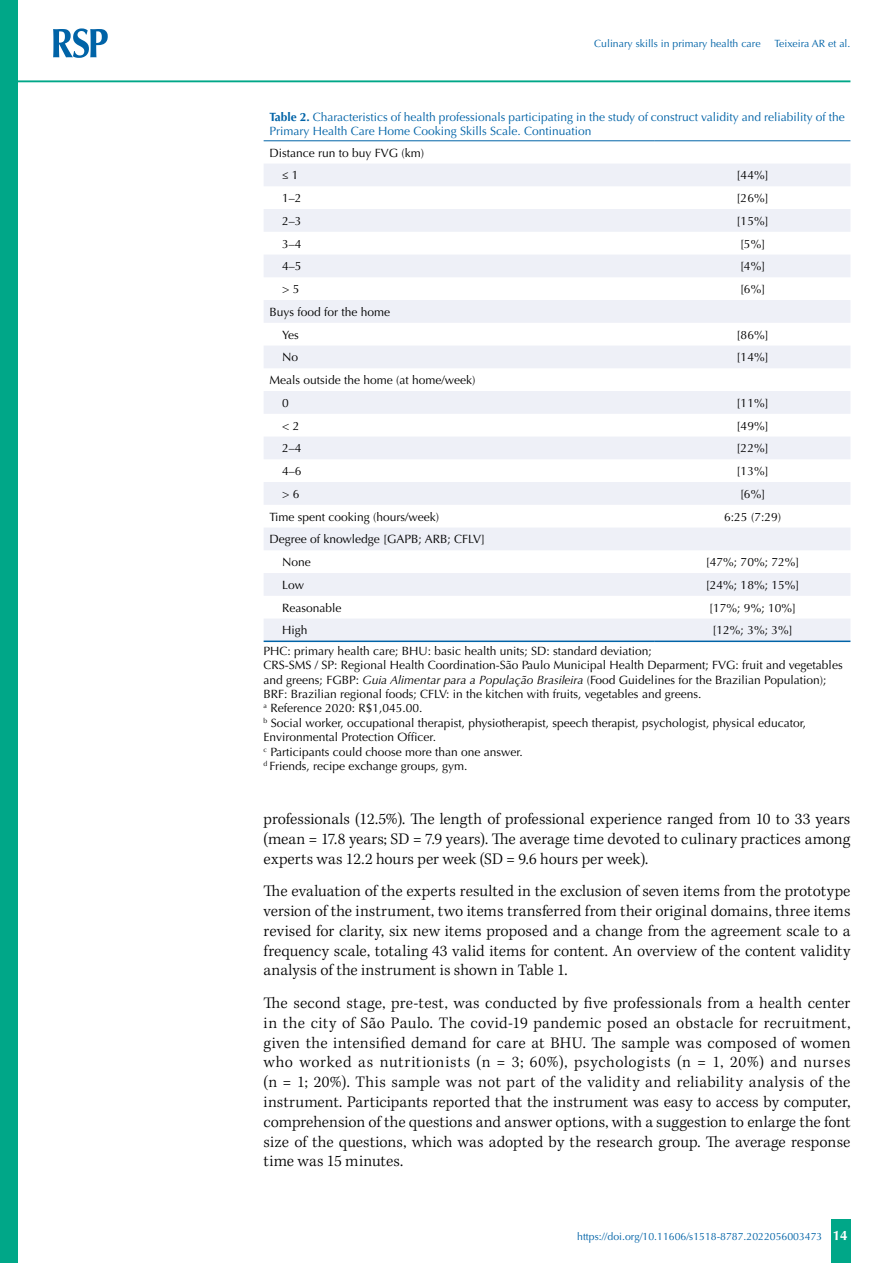
<style>
.page{position:relative;width:893px;height:1263px;background:#fff}
.page>*{position:absolute;margin:0;border:0;box-sizing:border-box;transform-origin:0 0}
.t1{font:300 16.5px/19.8px "Kepler Std";letter-spacing:.005em;color:#000;text-align:justify}
.t2{font:700 13.5px "Optima LT Std";color:#fff}
.t3{font:12px/14.4px "Optima LT Std";color:#000}
.t4{font:12px/14.2px "Optima LT Std";color:#0063a7}
.t5{font:10.5px "Optima LT Std";color:#0063a7}
.s1{font-weight:700}
.s2{font-style:italic}
</style>
<div class="page">
<div style="left:831px;top:1220px;width:20px;height:43px;background:#00a788"></div>
<div style="left:0;top:0;width:18px;height:1263px;background:#00a788"></div>
<svg style="left:53px;top:28px;width:55px;height:30px"></svg>
<hr style="left:18px;top:80px;width:832px;height:2px;background:#00a788">
<svg style="left:264px;top:164px;width:586px;height:476px;fill:#eef0f7"></svg>
<hr style="left:264px;top:640px;width:391px;height:2px;background:#0063a7">
<hr style="left:655px;top:640px;width:195px;height:2px;background:#0063a7">
<hr style="left:264px;top:140px;width:391px;height:1px;background:#0063a7">
<hr style="left:655px;top:140px;width:195px;height:1px;background:#0063a7">
<p class="t5" style="left:594px;top:37px;width:168px">Culinary skills in primary health care</p>
<p class="t5" style="left:774px;top:37px;width:78px">Teixeira AR et al.</p>
<p class="t4" style="left:269px;top:110px;width:577px"><span class="s1">Table 2.</span> Characteristics of health professionals participating in the study of construct validity and reliability of the<br>Primary Health Care Home Cooking Skills Scale. Continuation</p>
<p class="t3" style="left:282px;top:141px;width:143px;line-height:22.8px;text-indent:-13px">Distance run to buy FVG (km) ≤ 1</p>
<p class="t3" style="left:737px;top:168px;width:34px">[44%]</p>
<p class="t3" style="left:282px;top:191px;width:21px">1–2</p>
<p class="t3" style="left:737px;top:191px;width:34px">[26%]</p>
<p class="t3" style="left:282px;top:214px;width:21px">2–3</p>
<p class="t3" style="left:737px;top:214px;width:34px">[15%]</p>
<p class="t3" style="left:282px;top:236px;width:21px">3–4</p>
<p class="t3" style="left:740px;top:236px;width:27px">[5%]</p>
<p class="t3" style="left:282px;top:259px;width:21px">4–5</p>
<p class="t3" style="left:740px;top:259px;width:27px">[4%]</p>
<p class="t3" style="left:282px;top:282px;width:19px">&gt; 5</p>
<p class="t3" style="left:740px;top:282px;width:27px">[6%]</p>
<p class="t3" style="left:282px;top:301px;width:109px;line-height:22.8px;text-indent:-13px">Buys food for the home<br>Yes</p>
<p class="t3" style="left:737px;top:327px;width:34px">[86%]</p>
<p class="t3" style="left:282px;top:350px;width:18px">No</p>
<p class="t3" style="left:737px;top:350px;width:34px">[14%]</p>
<p class="t3" style="left:282px;top:369px;width:195px;line-height:22.8px;text-indent:-13px">Meals outside the home (at home/week)<br>0</p>
<p class="t3" style="left:737px;top:396px;width:34px">[11%]</p>
<p class="t3" style="left:282px;top:418px;width:19px">&lt; 2</p>
<p class="t3" style="left:737px;top:418px;width:34px">[49%]</p>
<p class="t3" style="left:282px;top:441px;width:21px">2–4</p>
<p class="t3" style="left:737px;top:441px;width:34px">[22%]</p>
<p class="t3" style="left:282px;top:464px;width:21px">4–6</p>
<p class="t3" style="left:737px;top:464px;width:34px">[13%]</p>
<p class="t3" style="left:282px;top:487px;width:19px">&gt; 6</p>
<p class="t3" style="left:740px;top:487px;width:27px">[6%]</p>
<p class="t3" style="left:269px;top:509px;width:171px">Time spent cooking (hours/week)</p>
<p class="t3" style="left:724px;top:509px;width:58px">6:25 (7:29)</p>
<p class="t3" style="left:282px;top:528px;width:204px;line-height:22.8px;text-indent:-13px">Degree of knowledge [GAPB; ARB; CFLV]<br>None</p>
<p class="t3" style="left:706px;top:555px;width:95px">[47%; 70%; 72%]</p>
<p class="t3" style="left:282px;top:578px;width:23px">Low</p>
<p class="t3" style="left:706px;top:578px;width:95px">[24%; 18%; 15%]</p>
<p class="t3" style="left:282px;top:601px;width:61px">Reasonable</p>
<p class="t3" style="left:709px;top:601px;width:88px">[17%; 9%; 10%]</p>
<p class="t3" style="left:282px;top:623px;width:27px">High</p>
<p class="t3" style="left:713px;top:623px;width:82px">[12%; 3%; 3%]</p>
<p class="t3" style="left:264px;top:644px;width:580px">PHC: primary health care; BHU: basic health units; SD: standard deviation;<br>CRS-SMS / SP: Regional Health Coordination-São Paulo Municipal Health Deparment; FVG: fruit and vegetables and greens; FGBP: <span class="s2">Guia Alimentar para a População Brasileira</span> (Food Guidelines for the Brazilian Population); BRF: Brazilian regional foods; CFLV: in the kitchen with fruits, vegetables and greens.<br><sup>a</sup> Reference 2020: R$1,045.00.<br><sup>b</sup> Social worker, occupational therapist, physiotherapist, speech therapist, psychologist, physical educator, Environmental Protection Officer.<br><sup>c</sup> Participants could choose more than one answer.<br><sup>d</sup> Friends, recipe exchange groups, gym.</p>
<p class="t1" style="left:264px;top:810px;width:588px">professionals (12.5%). The length of professional experience ranged from 10 to 33 years (mean = 17.8 years; SD = 7.9 years). The average time devoted to culinary practices among experts was 12.2 hours per week (SD = 9.6 hours per week).</p>
<p class="t1" style="left:264px;top:882px;width:588px">The evaluation of the experts resulted in the exclusion of seven items from the prototype version of the instrument, two items transferred from their original domains, three items revised for clarity, six new items proposed and a change from the agreement scale to a frequency scale, totaling 43 valid items for content. An overview of the content validity analysis of the instrument is shown in Table 1.</p>
<p class="t1" style="left:264px;top:993px;width:588px">The second stage, pre-test, was conducted by five professionals from a health center in the city of São Paulo. The covid-19 pandemic posed an obstacle for recruitment, given the intensified demand for care at BHU. The sample was composed of women who worked as nutritionists (n = 3; 60%), psychologists (n = 1, 20%) and nurses (n = 1; 20%). This sample was not part of the validity and reliability analysis of the instrument. Participants reported that the instrument was easy to access by computer, comprehension of the questions and answer options, with a suggestion to enlarge the font size of the questions, which was adopted by the research group. The average response time was 15 minutes.</p>
<p class="t5" style="left:577px;top:1230px;width:247px">https://doi.org/10.11606/s1518-8787.2022056003473</p>
<p class="t2" style="left:833px;top:1228px;width:16px">14</p>
</div>
